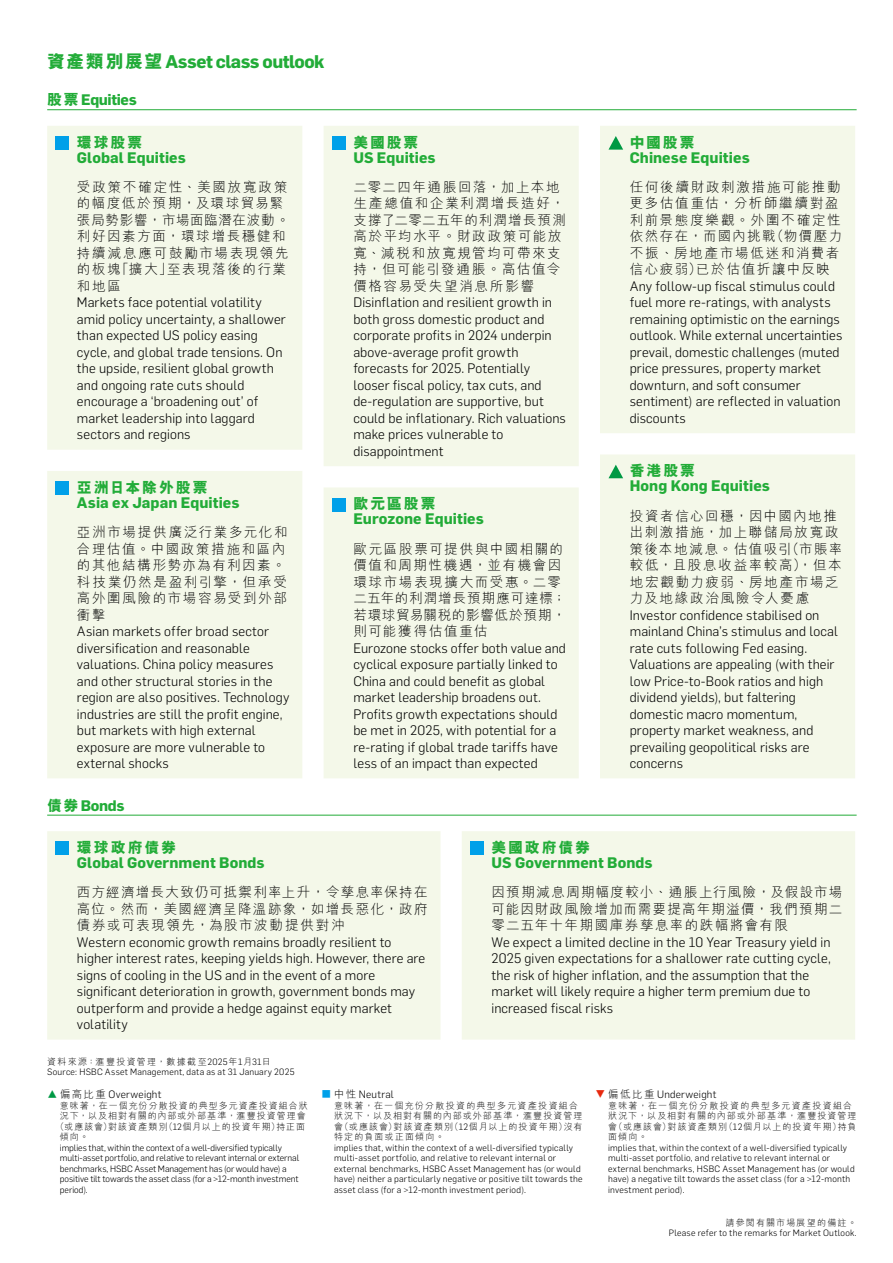
<style>
.page{position:relative;width:893px;height:1263px;background:#fff}
.page>*{position:absolute;margin:0;border:0;box-sizing:border-box;transform-origin:0 0}
.t1{font:700 18px "Flama";letter-spacing:-.03em;color:#22ac38}
.t2{font:700 15px "Flama";letter-spacing:.005em;color:#22ac38}
.t3{font:800 15px "M Hei HK";letter-spacing:.12em;color:#22ac38}
.t4{font:700 15px "Flama";letter-spacing:-.025em;color:#22ac38}
.t5{font:300 13.5px/16.5px "Flama";letter-spacing:.01em;color:#000}
.t6{font:300 13.5px/16.5px "M Hei HK";letter-spacing:.115em;color:#000}
.t7{font:300 10.5px "Flama";letter-spacing:.015em;color:#000}
.t8{font:300 9px/10.5px "Flama";letter-spacing:.02em;color:#000}
.t9{font:300 9px/10.5px "M Hei HK";letter-spacing:.12em;color:#000}
.t10{font:300 9px/10.5px "Flama";letter-spacing:-.005em;color:#000}
.t11{font:300 9px "M Hei HK";letter-spacing:.15em;color:#000}
.s1{font-family:"M Hei HK";font-weight:800}
.s2{font-family:"Flama"}
.s3{font-family:"M Hei HK";color:#094}
.s4{font-family:"M Hei HK"}
.s5{font-family:"M Hei HK";color:#00a0e9}
.s6{font-family:"M Hei HK";color:#e7290f}
</style>
<div class="page">
<div style="left:47px;top:126px;width:255px;height:652px;background:#f4f8e9"></div>
<div style="left:56px;top:136px;width:13px;height:14px;background:#00a0e9"></div>
<div style="left:56px;top:481px;width:13px;height:14px;background:#00a0e9"></div>
<div style="left:324px;top:126px;width:255px;height:652px;background:#f4f8e9"></div>
<div style="left:332px;top:136px;width:13px;height:14px;background:#00a0e9"></div>
<div style="left:332px;top:498px;width:13px;height:13px;background:#00a0e9"></div>
<div style="left:600px;top:126px;width:255px;height:652px;background:#f4f8e9"></div>
<svg style="left:608px;top:136px;width:15px;height:14px"></svg>
<svg style="left:608px;top:465px;width:15px;height:13px"></svg>
<hr style="left:47px;top:109px;width:810px;height:1px;background:#22ac38">
<div style="left:47px;top:831px;width:394px;height:208px;background:#f4f8e9"></div>
<div style="left:56px;top:842px;width:13px;height:13px;background:#00a0e9"></div>
<div style="left:462px;top:831px;width:393px;height:208px;background:#f4f8e9"></div>
<div style="left:470px;top:842px;width:14px;height:13px;background:#00a0e9"></div>
<hr style="left:47px;top:815px;width:810px;height:1px;background:#22ac38">
<h1 class="t1" style="left:47px;top:48px;width:279px"><span class="s1">資產類別展望</span> Asset class outlook</h1>
<p class="t4" style="left:47px;top:89px;width:91px"><span class="s1">股票</span> Equities</p>
<p class="t3" style="left:77px;top:132px;width:67px">環球股票</p>
<p class="t2" style="left:77px;top:146px;width:111px">Global Equities</p>
<p class="t6" style="left:77px;top:178px;width:214px">受政策不確定性、美國放寬政策的幅度低於預期，及環球貿易緊張局勢影響，市場面臨潛在波動。利好因素方面，環球增長穩健和持續減息應可鼓勵市場表現領先的板塊「擴大」至表現落後的行業和地區</p>
<p class="t5" style="left:77px;top:294px;width:210px">Markets face potential volatility amid policy uncertainty, a shallower than expected US policy easing cycle, and global trade tensions. On the upside, resilient global growth and ongoing rate cuts should encourage a ‘broadening out’ of market leadership into laggard sectors and regions</p>
<p class="t3" style="left:77px;top:477px;width:132px">亞洲日本除外股票</p>
<p class="t2" style="left:77px;top:492px;width:164px">Asia ex Japan Equities</p>
<p class="t6" style="left:77px;top:523px;width:212px">亞洲市場提供廣泛行業多元化和合理估值。中國政策措施和區內的其他結構形勢亦為有利因素。科技業仍然是盈利引擎，但承受高外圍風險的市場容易受到外部衝擊</p>
<p class="t5" style="left:77px;top:622px;width:214px">Asian markets offer broad sector diversification and reasonable valuations. China policy measures and other structural stories in the region are also positives. Technology industries are still the profit engine, but markets with high external exposure are more vulnerable to external shocks</p>
<p class="t2" style="left:47px;top:794px;width:79px"><span class="s1">債券</span> Bonds</p>
<p class="t3" style="left:353px;top:132px;width:67px">美國股票</p>
<p class="t2" style="left:353px;top:146px;width:84px">US Equities</p>
<p class="t6" style="left:353px;top:178px;width:214px">二零二四年通脹回落，加上本地生產總值和企業利潤增長造好，支撐了二零二五年的利潤增長預測高於平均水平。財政政策可能放寬、減稅和放寬規管均可帶來支持，但可能引發通脹。高估值令價格容易受失望消息所影響</p>
<p class="t5" style="left:353px;top:294px;width:214px">Disinflation and resilient growth in both gross domestic product and corporate profits in 2024 underpin above-average profit growth forecasts for 2025. Potentially looser fiscal policy, tax cuts, and de-regulation are supportive, but could be inflationary. Rich valuations make prices vulnerable to disappointment</p>
<p class="t3" style="left:353px;top:494px;width:84px">歐元區股票</p>
<p class="t2" style="left:353px;top:508px;width:132px">Eurozone Equities</p>
<p class="t6" style="left:353px;top:540px;width:214px">歐元區股票可提供與中國相關的價值和周期性機遇，並有機會因環球市場表現擴大而受惠。二零二五年的利潤增長預期應可達標；若環球貿易關稅的影響低於預期，則可能獲得估值重估</p>
<p class="t5" style="left:353px;top:639px;width:214px">Eurozone stocks offer both value and cyclical exposure partially linked to China and could benefit as global market leadership broadens out.<br>Profits growth expectations should be met in 2025, with potential for a re-rating if global trade tariffs have less of an impact than expected</p>
<p class="t3" style="left:630px;top:132px;width:67px">中國股票</p>
<p class="t2" style="left:630px;top:146px;width:122px">Chinese Equities</p>
<p class="t6" style="left:630px;top:178px;width:214px">任何後續財政刺激措施可能推動更多估值重估，分析師繼續對盈利前景態度樂觀。外圍不確定性依然存在，而國內挑戰（物價壓力不振、房地產市場低迷和消費者信心疲弱）已於估值折讓中反映</p>
<p class="t5" style="left:630px;top:277px;width:214px">Any follow-up fiscal stimulus could fuel more re-ratings, with analysts remaining optimistic on the earnings outlook. While external uncertainties prevail, domestic challenges (muted price pressures, property market downturn, and soft consumer sentiment) are reflected in valuation discounts</p>
<p class="t3" style="left:630px;top:461px;width:67px">香港股票</p>
<p class="t2" style="left:630px;top:475px;width:142px">Hong Kong Equities</p>
<p class="t6" style="left:630px;top:507px;width:214px">投資者信心回穩，因中國內地推出刺激措施，加上聯儲局放寬政策後本地減息。估值吸引（市賬率較低，且股息收益率較高），但本地宏觀動力疲弱、房地產市場乏力及地緣政治風險令人憂慮</p>
<p class="t5" style="left:630px;top:606px;width:210px">Investor confidence stabilised on mainland China’s stimulus and local rate cuts following Fed easing.<br>Valuations are appealing (with their low Price-to-Book ratios and high dividend yields), but faltering domestic macro momentum, property market weakness, and prevailing geopolitical risks are concerns</p>
<p class="t3" style="left:77px;top:837px;width:101px">環球政府債券</p>
<p class="t2" style="left:77px;top:852px;width:189px">Global Government Bonds</p>
<p class="t6" style="left:77px;top:884px;width:352px;text-align:justify">西方經濟增長大致仍可抵禦利率上升，令孳息率保持在高位。然而，美國經濟呈降溫跡象，如增長惡化，政府債券或可表現領先，為股市波動提供對沖</p>
<p class="t5" style="left:77px;top:933px;width:350px">Western economic growth remains broadly resilient to higher interest rates, keeping yields high. However, there are signs of cooling in the US and in the event of a more significant deterioration in growth, government bonds may outperform and provide a hedge against equity market volatility</p>
<p class="t11" style="left:47px;top:1055px;width:225px">資料來源：滙豐投資管理，數據截至<span class="s2">2025</span>年<span class="s2">1</span>月<span class="s2">31</span>日</p>
<p class="t8" style="left:47px;top:1066px;width:249px">Source: HSBC Asset Management, data as at 31 January 2025</p>
<p class="t3" style="left:492px;top:837px;width:100px">美國政府債券</p>
<p class="t2" style="left:492px;top:852px;width:163px">US Government Bonds</p>
<p class="t6" style="left:492px;top:884px;width:352px;text-align:justify">因預期減息周期幅度較小、通脹上行風險，及假設市場可能因財政風險增加而需要提高年期溢價，我們預期二零二五年十年期國庫券孳息率的跌幅將會有限</p>
<p class="t5" style="left:492px;top:933px;width:341px">We expect a limited decline in the 10 Year Treasury yield in 2025 given expectations for a shallower rate cutting cycle, the risk of higher inflation, and the assumption that the market will likely require a higher term premium due to increased fiscal risks</p>
<p class="t7" style="left:47px;top:1087px;width:116px"><span class="s3">▲</span> <span class="s4">偏高比重</span> Overweight</p>
<p class="t9" style="left:60px;top:1100px;width:249px">意味著，在一個充份分散投資的典型多元資產投資組合狀</p>
<p class="t9" style="left:60px;top:1110px;width:247px">況下，以及相對有關的內部或外部基準，滙豐投資管理會</p>
<p class="t9" style="left:55px;top:1121px;width:251px">（或應該會）對該資產類別（<span class="s2">12</span>個月以上的投資年期）持正面</p>
<p class="t9" style="left:60px;top:1131px;width:30px">傾向。</p>
<p class="t10" style="left:60px;top:1142px;width:241px">implies that, within the context of a well-diversified typically multi-asset portfolio, and relative to relevant internal or external benchmarks, HSBC Asset Management has (or would have) a positive tilt towards the asset class (for a &gt;12-month investment period).</p>
<p class="t7" style="left:321px;top:1087px;width:74px"><span class="s5">■</span> <span class="s4">中性</span> Neutral</p>
<p class="t9" style="left:334px;top:1100px;width:250px">意味著，在一個充份分散投資的典型多元資產投資組合狀況下，以及相對有關的內部或外部基準，滙豐投資管理會（或應該會）對該資產類別（<span class="s2">12</span>個月以上的投資年期）沒有特定的負面或正面傾向。</p>
<p class="t8" style="left:334px;top:1142px;width:250px">implies that, within the context of a well-diversified typically multi-asset portfolio, and relative to relevant internal or external benchmarks, HSBC Asset Management has (or would have) neither a particularly negative or positive tilt towards the asset class (for a &gt;12-month investment period).</p>
<p class="t7" style="left:595px;top:1087px;width:123px"><span class="s6">▼</span> <span class="s4">偏低比重</span> Underweight</p>
<p class="t9" style="left:608px;top:1100px;width:250px">意味著，在一個充份分散投資的典型多元資產投資組合狀況下，以及相對有關的內部或外部基準，滙豐投資管理會（或應該會）對該資產類別（<span class="s2">12</span>個月以上的投資年期）持負面傾向。</p>
<p class="t8" style="left:608px;top:1142px;width:248px">implies that, within the context of a well-diversified typically multi-asset portfolio, and relative to relevant internal or external benchmarks, HSBC Asset Management has (or would have) a negative tilt towards the asset class (for a &gt;12-month investment period).</p>
<p class="t9" style="left:725px;top:1217px;width:133px">請參閱有關市場展望的備註。</p>
<p class="t8" style="left:669px;top:1227px;width:189px">Please refer to the remarks for Market Outlook.</p>
</div>
